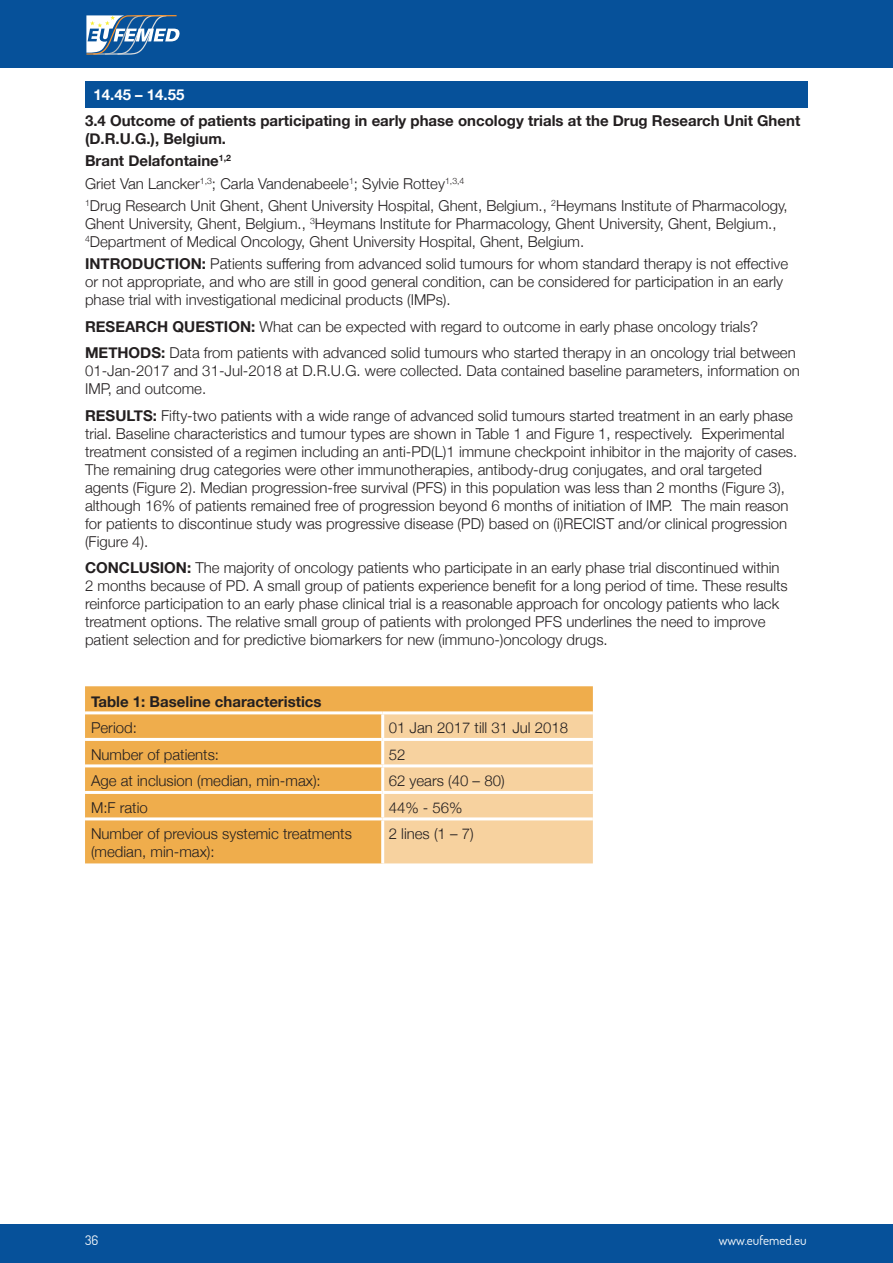
<style>
.page{position:relative;width:893px;height:1263px;background:#fff}
.page>*{position:absolute;margin:0;border:0;box-sizing:border-box;transform-origin:0 0}
.t1{font:300 15px/18px "Helvetica Neue";color:#231f20}
.t2{font:700 15px/18px "Helvetica Neue";color:#231f20}
.t3{font:700 15px "Helvetica Neue";color:#fff}
.t4{font:13.05px "Terminal Dosis";color:#fff}
.s1{font-weight:700}
</style>
<div class="page">
<div style="left:0;top:1225px;width:893px;height:38px;background:#06519a"></div>
<div style="left:0;top:0;width:893px;height:68px;background:#06519a"></div>
<svg style="left:86px;top:15px;width:94px;height:40px"></svg>
<div style="left:85px;top:81px;width:723px;height:26px;background:#06519a"></div>
<div style="left:85px;top:686px;width:508px;height:177px;background:#efad4c"></div>
<div style="left:384px;top:714px;width:209px;height:149px;background:#f7d29f"></div>
<hr style="left:383px;top:711px;width:210px;height:3px;background:#fff">
<hr style="left:383px;top:738px;width:210px;height:3px;background:#fff">
<hr style="left:383px;top:764px;width:210px;height:3px;background:#fff">
<hr style="left:383px;top:791px;width:210px;height:3px;background:#fff">
<hr style="left:383px;top:817px;width:210px;height:3px;background:#fff">
<hr style="left:85px;top:711px;width:298px;height:3px;background:#fff">
<hr style="left:381px;top:714px;width:3px;height:24px;background:#fff">
<hr style="left:85px;top:738px;width:298px;height:3px;background:#fff">
<hr style="left:381px;top:741px;width:3px;height:23px;background:#fff">
<hr style="left:85px;top:764px;width:298px;height:3px;background:#fff">
<hr style="left:381px;top:767px;width:3px;height:24px;background:#fff">
<hr style="left:85px;top:791px;width:298px;height:3px;background:#fff">
<hr style="left:381px;top:794px;width:3px;height:23px;background:#fff">
<hr style="left:85px;top:817px;width:298px;height:3px;background:#fff">
<hr style="left:381px;top:820px;width:3px;height:43px;background:#fff">
<p class="t3" style="left:94px;top:83px;width:92px">14.45 – 14.55</p>
<p class="t2" style="left:85px;top:112px;width:717px">3.4 Outcome of patients participating in early phase oncology trials at the Drug Research Unit Ghent (D.R.U.G.), Belgium.</p>
<p class="t2" style="left:85px;top:152px;width:148px">Brant Delafontaine<sup>1,2</sup></p>
<p class="t1" style="left:85px;top:173px;width:381px">Griet Van Lancker<sup>1,3</sup>; Carla Vandenabeele<sup>1</sup>; Sylvie Rottey<sup>1,3,4</sup></p>
<p class="t1" style="left:85px;top:195px;width:704px"><sup>1</sup>Drug Research Unit Ghent, Ghent University Hospital, Ghent, Belgium., <sup>2</sup>Heymans Institute of Pharmacology,<br>Ghent University, Ghent, Belgium., <sup>3</sup>Heymans Institute for Pharmacology, Ghent University, Ghent, Belgium.,<br><sup>4</sup>Department of Medical Oncology, Ghent University Hospital, Ghent, Belgium.</p>
<p class="t1" style="left:85px;top:254px;width:705px"><span class="s1">INTRODUCTION:</span> Patients suffering from advanced solid tumours for whom standard therapy is not effective or not appropriate, and who are still in good general condition, can be considered for participation in an early phase trial with investigational medicinal products (IMPs).</p>
<p class="t1" style="left:85px;top:316px;width:675px"><span class="s1">RESEARCH QUESTION:</span> What can be expected with regard to outcome in early phase oncology trials?</p>
<p class="t1" style="left:85px;top:343px;width:716px"><span class="s1">METHODS:</span> Data from patients with advanced solid tumours who started therapy in an oncology trial between<br>01-Jan-2017 and 31-Jul-2018 at D.R.U.G. were collected. Data contained baseline parameters, information on<br>IMP, and outcome.</p>
<p class="t1" style="left:85px;top:405px;width:714px"><span class="s1">RESULTS:</span> Fifty-two patients with a wide range of advanced solid tumours started treatment in an early phase trial. Baseline characteristics and tumour types are shown in Table 1 and Figure 1, respectively. Experimental treatment consisted of a regimen including an anti-PD(L)1 immune checkpoint inhibitor in the majority of cases.<br>The remaining drug categories were other immunotherapies, antibody-drug conjugates, and oral targeted agents (Figure 2). Median progression-free survival (PFS) in this population was less than 2 months (Figure 3), although 16% of patients remained free of progression beyond 6 months of initiation of IMP. The main reason for patients to discontinue study was progressive disease (PD) based on (i)RECIST and/or clinical progression (Figure 4).</p>
<p class="t1" style="left:85px;top:558px;width:704px"><span class="s1">CONCLUSION:</span> The majority of oncology patients who participate in an early phase trial discontinued within 2 months because of PD. A small group of patients experience benefit for a long period of time. These results reinforce participation to an early phase clinical trial is a reasonable approach for oncology patients who lack treatment options. The relative small group of patients with prolonged PFS underlines the need to improve patient selection and for predictive biomarkers for new (immuno-)oncology drugs.</p>
<p class="t2" style="left:91px;top:693px;width:232px">Table 1: Baseline characteristics</p>
<p class="t1" style="left:91px;top:718px;width:47px">Period:</p>
<p class="t1" style="left:389px;top:718px;width:181px">01 Jan 2017 till 31 Jul 2018</p>
<p class="t1" style="left:91px;top:744px;width:130px">Number of patients:</p>
<p class="t1" style="left:389px;top:744px;width:18px">52</p>
<p class="t1" style="left:91px;top:771px;width:231px">Age at inclusion (median, min-max):</p>
<p class="t1" style="left:389px;top:771px;width:117px">62 years (40 – 80)</p>
<p class="t1" style="left:91px;top:797px;width:58px">M:F ratio</p>
<p class="t1" style="left:389px;top:797px;width:75px">44% - 56%</p>
<p class="t1" style="left:91px;top:824px;width:262px">Number of previous systemic treatments (median, min-max):</p>
<p class="t1" style="left:389px;top:824px;width:87px">2 lines (1 – 7)</p>
<p class="t4" style="left:85px;top:1231px;width:15px">36</p>
<p class="t4" style="left:719px;top:1231px;width:89px">www.eufemed.eu</p>
</div>
